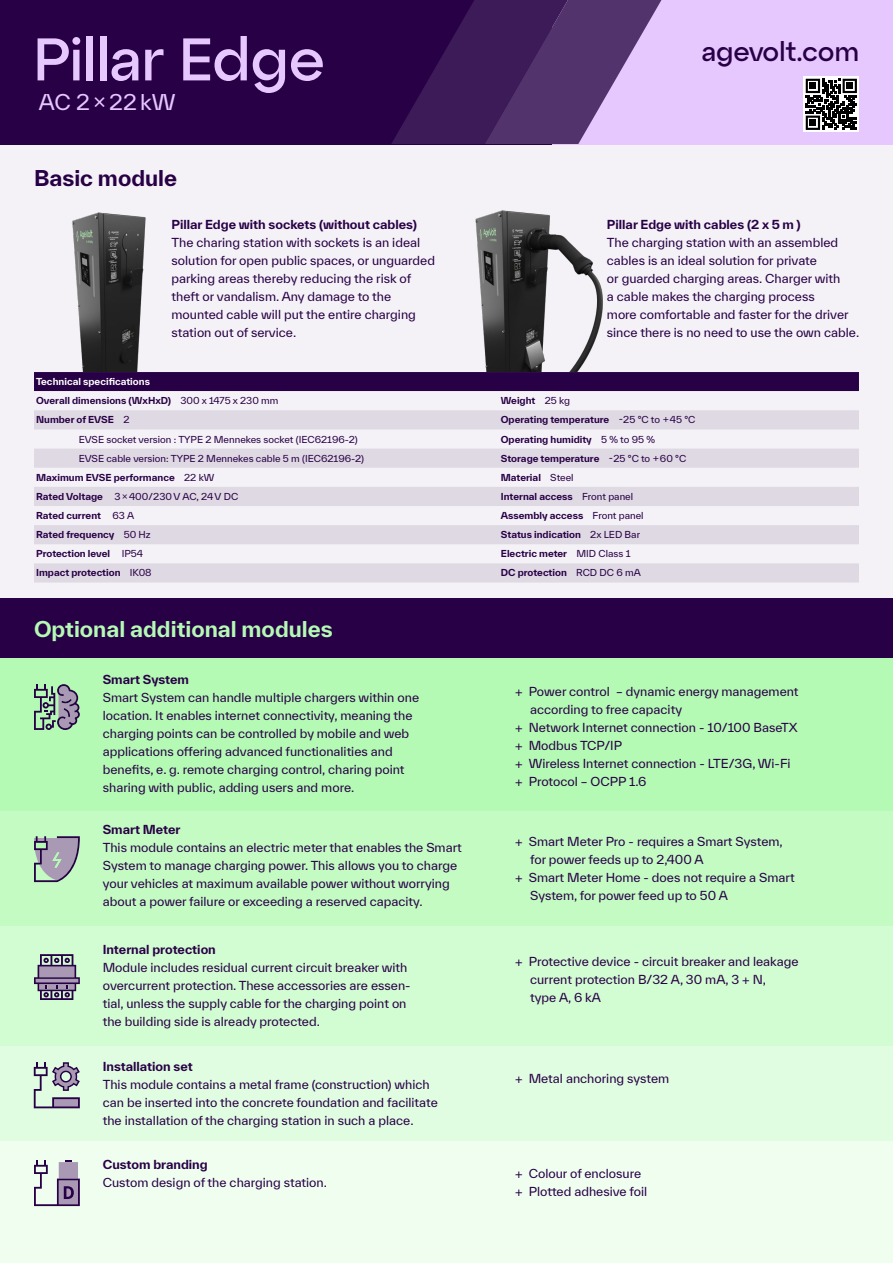
<style>
.page{position:relative;width:893px;height:1263px;background:#fff}
.page>*{position:absolute;margin:0;border:0;box-sizing:border-box;transform-origin:0 0}
.t1{font:500 60px "Atyp Display";color:#e6c8ff}
.t2{font:500 27px "Atyp Display";color:#280046}
.t3{font:700 21px "TWK Everett";color:#b4fab4}
.t4{font:700 21px "TWK Everett";color:#280046}
.t5{font:21px "TWK Everett";color:#e6c8ff}
.t6{font:12px/18px "TWK Everett";color:#280046}
.t7{font:700 12px "TWK Everett";color:#280046}
.t8{font:700 9.3px/19.2px "TWK Everett";color:#280046}
.t9{font:9.3px "TWK Everett";color:#280046}
.s1{color:#fff}
.s2{font-weight:400}
.s3{font-weight:700}
</style>
<div class="page">
<div style="left:0;top:143px;width:893px;height:457px;background:#f4f2f6"></div>
<img style="left:475px;top:210px;width:128px;height:162px">
<img style="left:72px;top:212px;width:74px;height:160px">
<div style="left:531px;top:0;width:362px;height:144px;background:#e6c8ff"></div>
<div style="left:0;top:0;width:552px;height:144px;background:#280046"></div>
<svg style="left:391px;top:0;width:270px;height:144px"></svg>
<svg style="left:804px;top:77px;width:55px;height:55px"></svg>
<svg style="left:806px;top:79px;width:51px;height:51px;background:#555"></svg>
<div style="left:34px;top:372px;width:825px;height:216px;background:linear-gradient(to right,#f0edf2,#f0edf2)"></div>
<div style="left:34px;top:372px;width:825px;height:19px;background:#280046"></div>
<svg style="left:34px;top:391px;width:825px;height:19px"></svg>
<svg style="left:34px;top:410px;width:825px;height:172px;fill:#dfd9e3"></svg>
<div style="left:0;top:598px;width:893px;height:60px;background:#280046"></div>
<div style="left:0;top:1131px;width:893px;height:132px;background:#f0fef0"></div>
<div style="left:0;top:810px;width:893px;height:116px;background:#c3fbc3"></div>
<div style="left:0;top:658px;width:893px;height:152px;background:#b4fab4"></div>
<div style="left:0;top:926px;width:893px;height:120px;background:#d2fcd2"></div>
<div style="left:0;top:1046px;width:893px;height:94px;background:#e1fde1"></div>
<svg style="left:34px;top:954px;width:46px;height:46px"></svg>
<svg style="left:34px;top:836px;width:46px;height:46px"></svg>
<svg style="left:34px;top:684px;width:46px;height:46px"></svg>
<svg style="left:34px;top:1160px;width:46px;height:46px"></svg>
<svg style="left:34px;top:1062px;width:46px;height:46px"></svg>
<h1 class="t1" style="left:34px;top:13px;width:293px">Pillar Edge</h1>
<h3 class="t5" style="left:39px;top:88px;width:138px">AC 2×22kW</h3>
<h3 class="t4" style="left:34px;top:163px;width:145px">Basic module</h3>
<p class="t7" style="left:171px;top:216px;width:247px">Pillar Edge with sockets (without cables)</p>
<p class="t6" style="left:171px;top:233px;width:265px">The charing station with sockets is an ideal solution for open public spaces, or unguarded parking areas thereby reducing the risk of theft or vandalism. Any damage to the mounted cable will put the entire charging station out of service.</p>
<p class="t8" style="left:36px;top:372px;width:244px"><span class="s1">Technical specifications<br></span>Overall dimensions (WxHxD) <span class="s2">300 x 1475 x 230 mm</span></p>
<h2 class="t2" style="left:702px;top:31px;width:159px">agevolt.com</h2>
<p class="t8" style="left:501px;top:391px;width:71px">Weight <span class="s2">25 kg</span></p>
<p class="t7" style="left:607px;top:216px;width:195px">Pillar Edge with cables (2 x 5 m )</p>
<p class="t6" style="left:607px;top:233px;width:254px">The charging station with an assembled cables is an ideal solution for private<br>or guarded charging areas. Charger with<br>a cable makes the charging process<br>more comfortable and faster for the driver since there is no need to use the own cable.</p>
<p class="t8" style="left:36px;top:410px;width:95px">Number of EVSE <span class="s2">2</span></p>
<p class="t8" style="left:501px;top:410px;width:196px">Operating temperature <span class="s2">-25 °C to +45 °C</span></p>
<p class="t9" style="left:79px;top:433px;width:281px">EVSE socket version : TYPE 2 Mennekes socket (IEC62196-2)</p>
<p class="t8" style="left:501px;top:429px;width:156px">Operating humidity <span class="s2">5 % to 95 %</span></p>
<p class="t9" style="left:79px;top:452px;width:287px">EVSE cable version: TYPE 2 Mennekes cable 5 m (IEC62196-2)</p>
<p class="t8" style="left:501px;top:448px;width:187px">Storage temperature <span class="s2">-25 °C to +60 °C</span></p>
<p class="t8" style="left:36px;top:468px;width:180px">Maximum EVSE performance <span class="s2">22 kW</span></p>
<p class="t8" style="left:501px;top:468px;width:74px">Material <span class="s2">Steel</span></p>
<p class="t9" style="left:36px;top:490px;width:204px"><span class="s3">Rated Voltage</span> 3 × 400/230V AC, 24V DC</p>
<p class="t8" style="left:501px;top:487px;width:134px">Internal access <span class="s2">Front panel</span></p>
<p class="t8" style="left:36px;top:506px;width:99px">Rated current <span class="s2">63 A</span></p>
<p class="t8" style="left:501px;top:506px;width:144px">Assembly access <span class="s2">Front panel</span></p>
<p class="t8" style="left:36px;top:525px;width:116px">Rated frequency <span class="s2">50 Hz</span></p>
<p class="t8" style="left:501px;top:525px;width:141px">Status indication <span class="s2">2x LED Bar</span></p>
<p class="t8" style="left:36px;top:544px;width:108px">Protection level <span class="s2">IP54</span></p>
<p class="t8" style="left:501px;top:544px;width:131px">Electric meter <span class="s2">MID Class 1</span></p>
<p class="t8" style="left:36px;top:563px;width:117px">Impact protection <span class="s2">IK08</span></p>
<p class="t8" style="left:501px;top:563px;width:141px">DC protection <span class="s2">RCD DC 6 mA</span></p>
<h3 class="t3" style="left:34px;top:614px;width:300px">Optional additional modules</h3>
<p class="t7" style="left:103px;top:671px;width:88px">Smart System</p>
<p class="t6" style="left:103px;top:688px;width:318px">Smart System can handle multiple chargers within one location. It enables internet connectivity, meaning the charging points can be controlled by mobile and web applications offering advanced functionalities and benefits, e. g. remote charging control, charing point sharing with public, adding users and more.</p>
<p class="t7" style="left:103px;top:821px;width:79px">Smart Meter</p>
<p class="t6" style="left:103px;top:838px;width:361px">This module contains an electric meter that enables the Smart System to manage charging power. This allows you to charge your vehicles at maximum available power without worrying about a power failure or exceeding a reserved capacity.</p>
<p class="t7" style="left:103px;top:941px;width:115px">Internal protection</p>
<p class="t6" style="left:103px;top:958px;width:309px">Module includes residual current circuit breaker with overcurrent protection. These accessories are essen&shy;tial, unless the supply cable for the charging point on the building side is already protected.</p>
<p class="t6" style="left:515px;top:682px;width:285px">+ Power control – dynamic energy management</p>
<p class="t6" style="left:530px;top:700px;width:153px">according to free capacity</p>
<p class="t6" style="left:515px;top:718px;width:284px">+ Network Internet connection - 10/100 BaseTX</p>
<p class="t6" style="left:515px;top:736px;width:108px">+ Modbus TCP/IP</p>
<p class="t6" style="left:515px;top:754px;width:277px">+ Wireless Internet connection - LTE/3G, Wi-Fi</p>
<p class="t6" style="left:515px;top:772px;width:133px">+ Protocol – OCPP 1.6</p>
<p class="t6" style="left:515px;top:832px;width:269px">+ Smart Meter Pro - requires a Smart System,</p>
<p class="t6" style="left:530px;top:850px;width:175px">for power feeds up to 2,400 A</p>
<p class="t6" style="left:515px;top:868px;width:281px">+ Smart Meter Home - does not require a Smart</p>
<p class="t6" style="left:530px;top:886px;width:199px">System, for power feed up to 50 A</p>
<p class="t6" style="left:530px;top:952px;width:270px;text-indent:-15px">+ Protective device - circuit breaker and leakage current protection B/32 A, 30 mA, 3 + N,<br>type A, 6 kA</p>
<p class="t7" style="left:103px;top:1058px;width:91px">Installation set</p>
<p class="t6" style="left:103px;top:1075px;width:337px">This module contains a metal frame (construction) which can be inserted into the concrete foundation and facilitate the installation of the charging station in such a place.</p>
<p class="t7" style="left:103px;top:1156px;width:106px">Custom branding</p>
<p class="t6" style="left:103px;top:1173px;width:226px">Custom design of the charging station.</p>
<p class="t6" style="left:515px;top:1164px;width:134px">+ Colour of enclosure + Plotted adhesive foil</p>
<p class="t6" style="left:515px;top:1069px;width:156px">+ Metal anchoring system</p>
</div>
